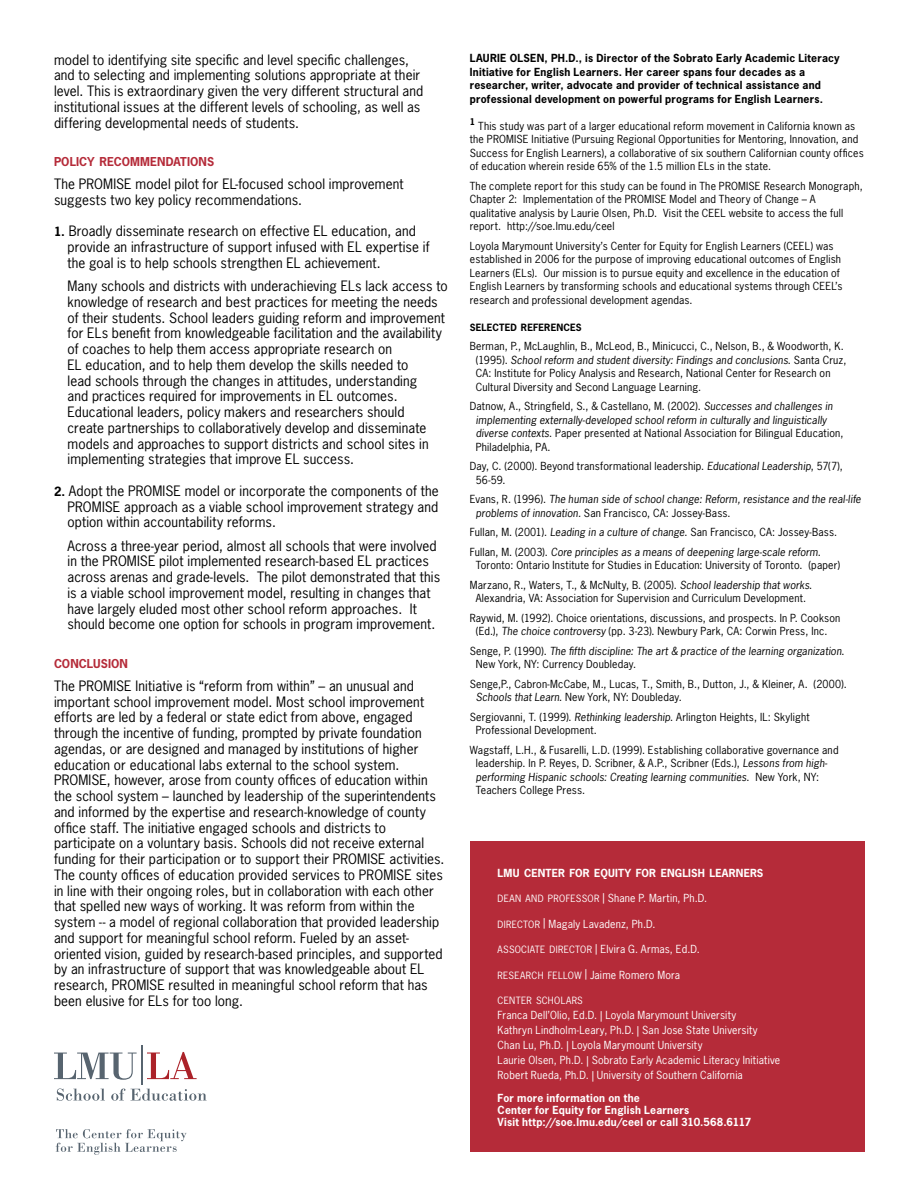
<style>
.page{position:relative;width:918px;height:1188px;background:#fff}
.page>*{position:absolute;margin:0;border:0;box-sizing:border-box;transform-origin:0 0}
.t1{font:13.5px/15.8px "News Gothic Std";letter-spacing:.01em;color:#000}
.t2{font:700 11.55px "News Gothic Std";letter-spacing:.005em;color:#b52b39}
.t3{font:10.5px/13.5px "News Gothic Std";letter-spacing:.02em;color:#000}
.t4{font:italic 10.5px/19.5px "News Gothic Std";letter-spacing:.015em;color:#000}
.t5{font:10.5px/15px "News Gothic Std";letter-spacing:.02em;color:#fff}
.t6{font:700 10.5px/13.5px "News Gothic Std";letter-spacing:.02em;color:#000}
.t7{font:700 10.5px/12px "News Gothic Std";letter-spacing:.02em;color:#fff}
.t8{font:700 9.45px "News Gothic Std";letter-spacing:.01em;color:#000}
.t9{font:9.45px "News Gothic Std";letter-spacing:.03em;color:#fff}
.t10{font:700 8.7px "News Gothic Std";color:#000}
.s1{font-weight:700;font-size:12px}
.s2{font-style:italic}
.s3{font-style:normal}
.s4{font-size:9.45px}
</style>
<div class="page">
<div style="left:470px;top:841px;width:395px;height:311px;background:#b52b39"></div>
<svg style="left:56px;top:1129px;width:131px;height:26px"></svg>
<svg style="left:54px;top:1053px;width:83px;height:27px"></svg>
<svg style="left:147px;top:1052px;width:50px;height:27px"></svg>
<hr style="left:141px;top:1045px;width:1px;height:40px;background:#57646f">
<svg style="left:57px;top:1088px;width:48px;height:13px"></svg>
<svg style="left:111px;top:1089px;width:96px;height:12px"></svg>
<p class="t1" style="left:54px;top:51px;width:371px">model to identifying site specific and level specific challenges, and to selecting and implementing solutions appropriate at their level. This is extraordinary given the very different structural and institutional issues at the different levels of schooling, as well as differing developmental needs of students.</p>
<p class="t2" style="left:54px;top:154px;width:162px">policy recommendations</p>
<p class="t1" style="left:54px;top:176px;width:351px">The PROMISE model pilot for EL-focused school improvement suggests two key policy recommendations.</p>
<p class="t1" style="left:68px;top:223px;width:364px;text-indent:-14px"><span class="s1">1.</span> Broadly disseminate research on effective EL education, and provide an infrastructure of support infused with EL expertise if the goal is to help schools strengthen EL achievement.</p>
<p class="t1" style="left:68px;top:278px;width:382px">Many schools and districts with underachieving ELs lack access to knowledge of research and best practices for meeting the needs of their students. School leaders guiding reform and improvement for ELs benefit from knowledgeable facilitation and the availability of coaches to help them access appropriate research on<br>EL education, and to help them develop the skills needed to<br>lead schools through the changes in attitudes, understanding<br>and practices required for improvements in EL outcomes.<br>Educational leaders, policy makers and researchers should<br>create partnerships to collaboratively develop and disseminate models and approaches to support districts and school sites in implementing strategies that improve EL success.</p>
<p class="t1" style="left:68px;top:483px;width:373px;text-align:justify;text-indent:-14px"><span class="s1">2.</span> Adopt the PROMISE model or incorporate the components of the PROMISE approach as a viable school improvement strategy and option within accountability reforms.</p>
<p class="t1" style="left:68px;top:537px;width:374px">Across a three-year period, almost all schools that were involved in the PROMISE pilot implemented research-based EL practices across arenas and grade-levels. The pilot demonstrated that this is a viable school improvement model, resulting in changes that have largely eluded most other school reform approaches. It should become one option for schools in program improvement.</p>
<p class="t2" style="left:54px;top:655px;width:76px">conclusion</p>
<p class="t1" style="left:54px;top:678px;width:392px">The PROMISE Initiative is “reform from within” – an unusual and important school improvement model. Most school improvement efforts are led by a federal or state edict from above, engaged through the incentive of funding, prompted by private foundation agendas, or are designed and managed by institutions of higher education or educational labs external to the school system.<br>PROMISE, however, arose from county offices of education within the school system – launched by leadership of the superintendents and informed by the expertise and research-knowledge of county office staff. The initiative engaged schools and districts to participate on a voluntary basis. Schools did not receive external funding for their participation or to support their PROMISE activities.<br>The county offices of education provided services to PROMISE sites in line with their ongoing roles, but in collaboration with each other that spelled new ways of working. It was reform from within the system -- a model of regional collaboration that provided leadership and support for meaningful school reform. Fueled by an asset&shy;oriented vision, guided by research-based principles, and supported by an infrastructure of support that was knowledgeable about EL research, PROMISE resulted in meaningful school reform that has been elusive for ELs for too long.</p>
<p class="t6" style="left:470px;top:51px;width:371px">Laurie Olsen, Ph.D., is Director of the Sobrato Early Academic Literacy Initiative for English Learners. Her career spans four decades as a researcher, writer, advocate and provider of technical assistance and professional development on powerful programs for English Learners.</p>
<p class="t10" style="left:470px;top:116px;width:7px">1</p>
<p class="t3" style="left:470px;top:119px;width:396px;text-indent:8px">This study was part of a larger educational reform movement in California known as the PROMISE Initiative (Pursuing Regional Opportunities for Mentoring, Innovation, and Success for English Learners), a collaborative of six southern Californian county offices of education wherein reside 65% of the 1.5 million ELs in the state.</p>
<p class="t3" style="left:470px;top:179px;width:394px">The complete report for this study can be found in The PROMISE Research Monograph, Chapter 2: Implementation of the PROMISE Model and Theory of Change – A qualitative analysis by Laurie Olsen, Ph.D. Visit the CEEL website to access the full report. http://soe.lmu.edu/ceel</p>
<p class="t3" style="left:470px;top:239px;width:374px">Loyola Marymount University’s Center for Equity for English Learners (CEEL) was established in 2006 for the purpose of improving educational outcomes of English Learners (ELs). Our mission is to pursue equity and excellence in the education of English Learners by transforming schools and educational systems through CEEL’s research and professional development agendas.</p>
<p class="t8" style="left:470px;top:321px;width:113px">selected references</p>
<p class="t3" style="left:476px;top:339px;width:372px;text-indent:-6px">Berman, P., McLaughlin, B., McLeod, B., Minicucci, C., Nelson, B., &amp; Woodworth, K. (1995). <span class="s2">School reform and student diversity: Findings and conclusions</span>. Santa Cruz, CA: Institute for Policy Analysis and Research, National Center for Research on Cultural Diversity and Second Language Learning.</p>
<p class="t3" style="left:476px;top:399px;width:369px;text-indent:-6px">Datnow, A., Stringfield, S., &amp; Castellano, M. (2002). <span class="s2">Successes and challenges in implementing externally-developed school reform in culturally and linguistically diverse contexts</span>. Paper presented at National Association for Bilingual Education, Philadelphia, PA.</p>
<p class="t3" style="left:476px;top:459px;width:369px;text-indent:-6px">Day, C. (2000). Beyond transformational leadership. <span class="s2">Educational Leadership</span>, 57(7),<br>56-59.</p>
<p class="t4" style="left:476px;top:493px;width:387px;line-height:13.5px;text-indent:-6px"><span class="s3">Evans, R. (1996).</span> The human side of school change: Reform, resistance and the real-life problems of innovation. <span class="s3">San Francisco, CA: Jossey-Bass.</span></p>
<p class="t4" style="left:470px;top:523px;width:369px"><span class="s3">Fullan, M. (2001).</span> Leading in a culture of change<span class="s3">. San Francisco, CA: Jossey-Bass.<br>Fullan, M. (2003).</span> Core principles as a means of deepening large-scale reform.</p>
<p class="t3" style="left:470px;top:555px;width:372px;line-height:19.5px;text-indent:6px">Toronto: Ontario Institute for Studies in Education: University of Toronto. (paper)<br>Marzano, R., Waters, T., &amp; McNulty, B. (2005). <span class="s2">School leadership that works</span>.</p>
<p class="t3" style="left:470px;top:588px;width:372px;line-height:19.5px;text-indent:6px">Alexandria, VA: Association for Supervision and Curriculum Development.<br>Raywid, M. (1992). Choice orientations, discussions, and prospects. In P. Cookson</p>
<p class="t4" style="left:470px;top:622px;width:376px;text-indent:6px"><span class="s3">(Ed.),</span> The choice controversy <span class="s3">(pp. 3-23). Newbury Park, CA: Corwin Press, Inc.<br>Senge, P. (1990).</span> The fifth discipline: The art &amp; practice of the learning organization<span class="s3">.</span></p>
<p class="t3" style="left:470px;top:654px;width:378px;line-height:19.5px;text-indent:6px">New York, NY: Currency Doubleday.<br>Senge,P., Cabron-McCabe, M., Lucas, T., Smith, B., Dutton, J., &amp; Kleiner, A. (2000).</p>
<p class="t3" style="left:470px;top:687px;width:341px;line-height:19.5px;text-indent:6px"><span class="s2">Schools that Learn</span>. New York, NY: Doubleday.<br>Sergiovanni, T. (1999). <span class="s2">Rethinking leadership</span>. Arlington Heights, IL: Skylight</p>
<p class="t3" style="left:470px;top:720px;width:370px;line-height:19.5px;text-indent:6px">Professional Development.<br>Wagstaff, L.H., &amp; Fusarelli, L.D. (1999). Establishing collaborative governance and</p>
<p class="t3" style="left:476px;top:756px;width:353px">leadership. In P. Reyes, D. Scribner, &amp; A.P., Scribner (Eds.), <span class="s2">Lessons from high&shy;performing Hispanic schools: Creating learning communities</span>. New York, NY:<br>Teachers College Press.</p>
<p class="t7" style="left:498px;top:867px;width:267px">lmu center for equity for english learners</p>
<p class="t5" style="left:498px;top:891px;width:211px"><span class="s4">dean and professor</span> | Shane P. Martin, Ph.D.</p>
<p class="t5" style="left:498px;top:916px;width:159px"><span class="s4">director</span> | Magaly Lavadenz, Ph.D.</p>
<p class="t5" style="left:498px;top:942px;width:204px"><span class="s4">associate director</span> | Elvira G. Armas, Ed.D.</p>
<p class="t5" style="left:498px;top:967px;width:184px"><span class="s4">research fellow</span> | Jaime Romero Mora</p>
<p class="t9" style="left:498px;top:995px;width:87px">center scholars</p>
<p class="t5" style="left:498px;top:1008px;width:284px">Franca Dell’Olio, Ed.D. | Loyola Marymount University<br>Kathryn Lindholm-Leary, Ph.D. | San Jose State University Chan Lu, Ph.D. | Loyola Marymount University<br>Laurie Olsen, Ph.D. | Sobrato Early Academic Literacy Initiative Robert Rueda, Ph.D. | University of Southern California</p>
<p class="t7" style="left:498px;top:1092px;width:255px">For more information on the<br>Center for Equity for English Learners<br>Visit http://soe.lmu.edu/ceel or call 310.568.6117</p>
</div>
